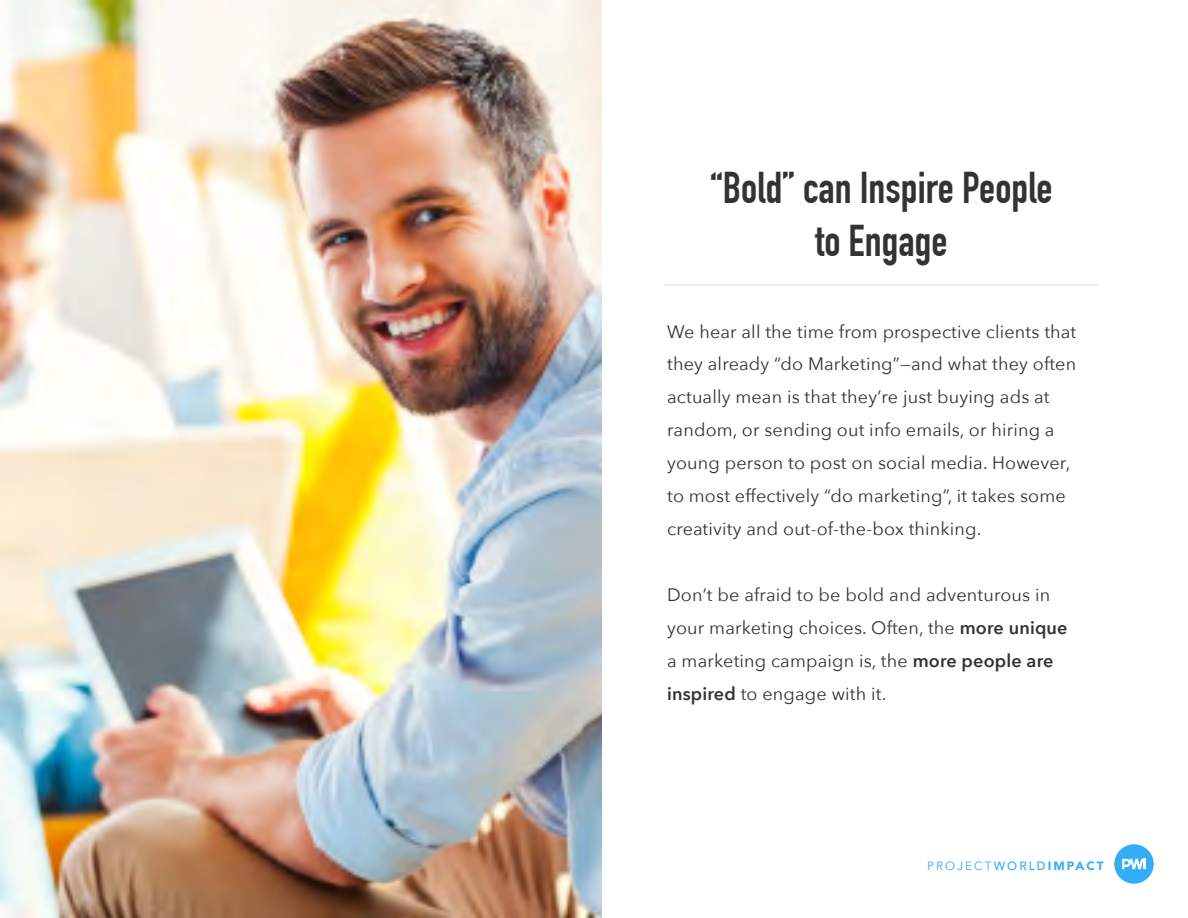
<style>
.page{position:relative;width:1188px;height:918px;background:#fff}
.page>*{position:absolute;margin:0;border:0;box-sizing:border-box;transform-origin:0 0}
.t1{font:700 43.5px/52.5px "DIN Condensed";color:#333;text-align:center}
.t2{font:18px/33px "Avenir Next";letter-spacing:.01em;color:#333}
.t3{font:12px "Avenir";letter-spacing:.17em;color:#33adf5}
.s1{font-weight:600}
.s2{font-weight:500}
.s3{font-weight:900}
</style>
<div class="page">
<div style="left:1114px;top:844px;width:40px;height:40px;background:#33adf5;border-radius:50%"></div>
<svg style="left:1122px;top:859px;width:24px;height:10px"></svg>
<img style="left:0;top:0;width:602px;height:918px">
<hr style="left:664px;top:284px;width:435px;height:2px;background:#e6e6e6">
<h1 class="t1" style="left:711px;top:162px;width:343px">“Bold” can Inspire People to Engage</h1>
<p class="t2" style="left:667px;top:314px;width:411px">We hear all the time from prospective clients that they already “do Marketing”—and what they often actually mean is that they’re just buying ads at random, or sending out info emails, or hiring a young person to post on social media. However, to most effectively “do marketing”, it takes some creativity and out-of-the-box thinking.</p>
<p class="t2" style="left:667px;top:578px;width:402px">Don’t be afraid to be bold and adventurous in your marketing choices. Often, the <span class="s1">more unique </span>a marketing campaign is, the <span class="s1">more people are inspired</span> to engage with it.</p>
<p class="t3" style="left:927px;top:859px;width:178px">PROJECT<span class="s2">WORLD</span><span class="s3">IMPACT</span></p>
</div>
